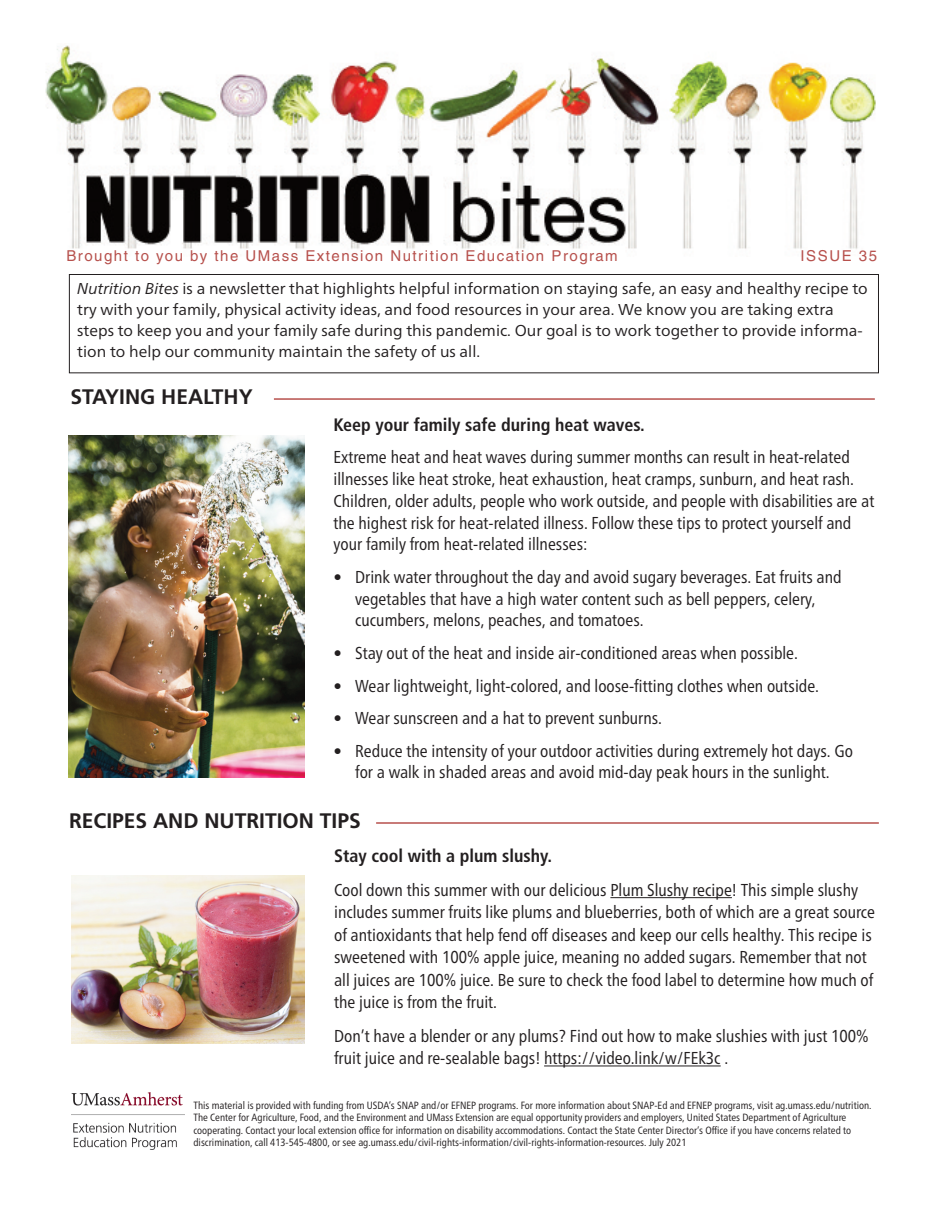
<style>
.page{position:relative;width:945px;height:1215px;background:#fff}
.page>*{position:absolute;margin:0;border:0;box-sizing:border-box;transform-origin:0 0}
.t1{font:700 21px "Frutiger LT Std";color:#231f20}
.t2{font:700 condensed 18px "Frutiger LT Std";color:#231f20}
.t3{font:condensed 17.25px/21.8px "Frutiger Neue LT Pro";color:#231f20}
.t4{font:15.75px/21px "Frutiger Neue LT Pro";color:#231f20}
.t5{font:15px "Helvetica";letter-spacing:.1em;color:#b7514d}
.t6{font:condensed 10.5px/12.6px "Frutiger Neue LT Pro";color:#231f20}
.s1{font-style:italic}
</style>
<div class="page">
<img style="left:45px;top:45px;width:831px;height:204px">
<div style="left:69px;top:274px;width:810px;height:99px;border:1px solid #231f20"></div>
<hr style="left:376px;top:822px;width:503px;height:2px;background:#b7514d">
<hr style="left:274px;top:398px;width:601px;height:2px;background:#b7514d">
<hr style="left:610px;top:897px;width:122px;height:1px;background:#231f20">
<hr style="left:544px;top:1066px;width:177px;height:1px;background:#231f20">
<img style="left:71px;top:1092px;width:113px;height:58px">
<img style="left:71px;top:876px;width:233px;height:167px">
<img style="left:68px;top:435px;width:236px;height:342px">
<p class="t5" style="left:66px;top:250px;width:553px">Brought to you by the UMass Extension Nutrition Education Program</p>
<p class="t5" style="left:801px;top:250px;width:78px">ISSUE 35</p>
<p class="t4" style="left:77px;top:280px;width:792px"><span class="s1">Nutrition Bites</span> is a newsletter that highlights helpful information on staying safe, an easy and healthy recipe to try with your family, physical activity ideas, and food resources in your area. We know you are taking extra steps to keep you and your family safe during this pandemic. Our goal is to work together to provide informa&shy;tion to help our community maintain the safety of us all.</p>
<p class="t1" style="left:71px;top:388px;width:184px">STAYING HEALTHY</p>
<p class="t2" style="left:334px;top:417px;width:313px">Keep your family safe during heat waves.</p>
<p class="t3" style="left:334px;top:448px;width:542px">Extreme heat and heat waves during summer months can result in heat-related illnesses like heat stroke, heat exhaustion, heat cramps, sunburn, and heat rash.<br>Children, older adults, people who work outside, and people with disabilities are at the highest risk for heat-related illness. Follow these tips to protect yourself and your family from heat-related illnesses:</p>
<p class="t3" style="left:355px;top:568px;width:488px;text-indent:-22px">• Drink water throughout the day and avoid sugary beverages. Eat fruits and vegetables that have a high water content such as bell peppers, celery, cucumbers, melons, peaches, and tomatoes.</p>
<p class="t3" style="left:334px;top:644px;width:466px">• Stay out of the heat and inside air-conditioned areas when possible.</p>
<p class="t3" style="left:334px;top:677px;width:487px">• Wear lightweight, light-colored, and loose-fitting clothes when outside.</p>
<p class="t3" style="left:334px;top:709px;width:330px">• Wear sunscreen and a hat to prevent sunburns.</p>
<p class="t3" style="left:334px;top:742px;width:521px;text-align:center">• Reduce the intensity of your outdoor activities during extremely hot days. Go for a walk in shaded areas and avoid mid-day peak hours in the sunlight.</p>
<p class="t1" style="left:69px;top:812px;width:293px">RECIPES AND NUTRITION TIPS</p>
<p class="t2" style="left:334px;top:849px;width:219px">Stay cool with a plum slushy.</p>
<p class="t3" style="left:334px;top:880px;width:542px;line-height:22.5px">Cool down this summer with our delicious Plum Slushy recipe! This simple slushy includes summer fruits like plums and blueberries, both of which are a great source of antioxidants that help fend off diseases and keep our cells healthy. This recipe is sweetened with 100% apple juice, meaning no added sugars. Remember that not all juices are 100% juice. Be sure to check the food label to determine how much of the juice is from the fruit.</p>
<p class="t3" style="left:334px;top:1026px;width:536px;line-height:22.5px">Don’t have a blender or any plums? Find out how to make slushies with just 100% fruit juice and re-sealable bags! https://video.link/w/FEk3c .</p>
<p class="t6" style="left:194px;top:1100px;width:680px">This material is provided with funding from USDA’s SNAP and/or EFNEP programs. For more information about SNAP-Ed and EFNEP programs, visit ag.umass.edu/nutrition.<br>The Center for Agriculture, Food, and the Environment and UMass Extension are equal opportunity providers and employers, United States Department of Agriculture cooperating. Contact your local extension office for information on disability accommodations. Contact the State Center Director’s Office if you have concerns related to discrimination, call 413-545-4800, or see ag.umass.edu/civil-rights-information/civil-rights-information-resources. July 2021</p>
</div>
